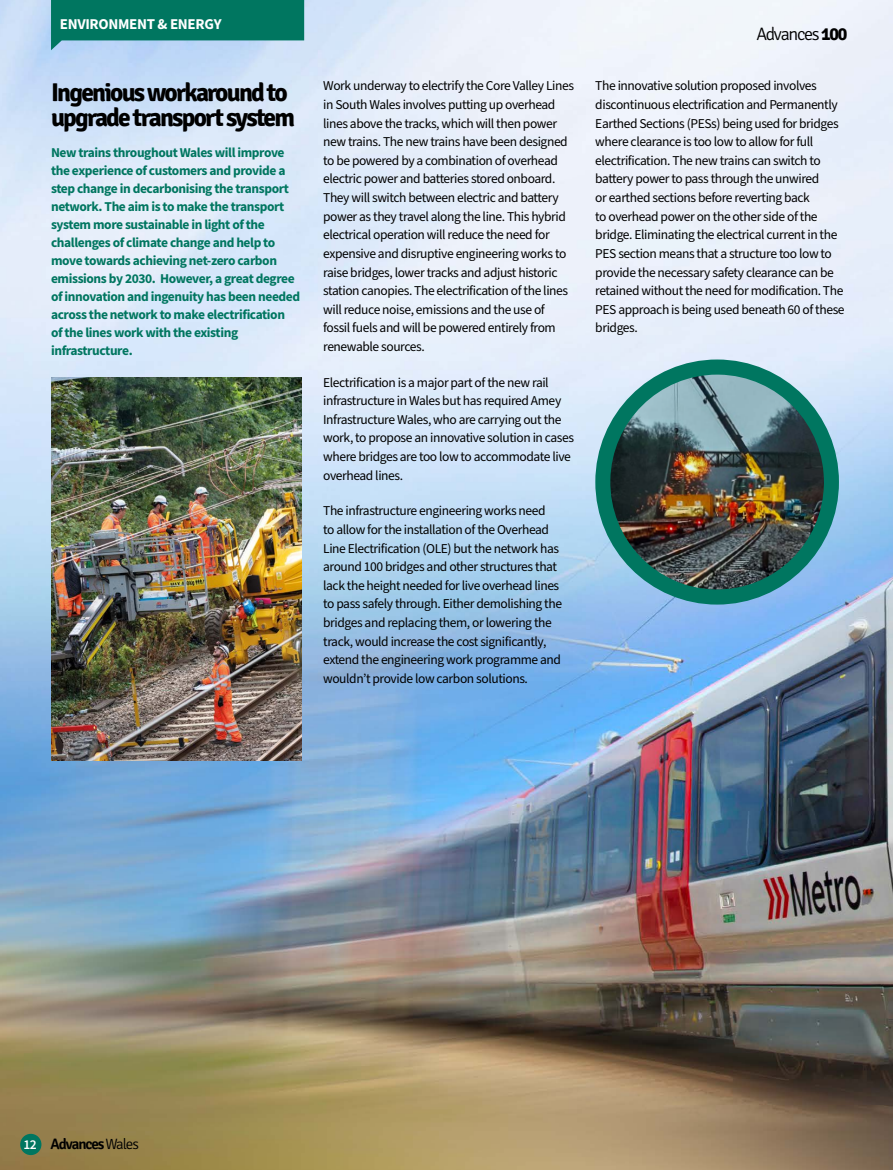
<style>
.page{position:relative;width:893px;height:1170px;background:#fff}
.page>*{position:absolute;margin:0;border:0;box-sizing:border-box;transform-origin:0 0}
.Article_Headers__H2{font:700 25.5px/25.5px "Signika";letter-spacing:-.07em;color:#000}
.t1{font:300 18px "Signika";letter-spacing:-.07em;color:#000}
.Page_Category_Left{font:700 15px "Source Sans Pro";letter-spacing:-.02em;color:#fff}
.Folios{font:600 15px "Signika";letter-spacing:-.07em;color:#000}
.Article_Text__P{font:13.5px/18.6px "Source Sans Pro";letter-spacing:-.03em;color:#000}
.Article_Text__P-2{font:700 13.5px/18px "Source Sans Pro";letter-spacing:-.03em;color:#007660}
.s1{font-weight:700}
.s2{font-family:"Source Sans Pro";font-size:13.5px;color:#fff}
.s3{font-weight:300}
</style>
<div class="page">
<img style="left:0;top:0;width:893px;height:1169px">
<div style="left:20px;top:1133px;width:21px;height:21px;background:#007660;border-radius:50%"></div>
<svg style="left:51px;top:0;width:253px;height:50px;background:#23887c"></svg>
<img style="left:51px;top:378px;width:251px;height:382px">
<div style="left:595px;top:359px;width:244px;height:245px;background:#007660;border-radius:50%"></div>
<img style="left:609px;top:374px;width:216px;height:216px">
<h1 class="Page_Category_Left" style="left:60px;top:14px;width:163px">ENVIRONMENT &amp; ENERGY</h1>
<h2 class="Article_Headers__H2" style="left:51px;top:80px;width:246px">Ingenious workaround to upgrade transport system</h2>
<p class="Article_Text__P-2" style="left:51px;top:143px;width:251px">New trains throughout Wales will improve the experience of customers and provide a step change in decarbonising the transport network. The aim is to make the transport system more sustainable in light of the challenges of climate change and help to move towards achieving net-zero carbon emissions by 2030. However, a great degree of innovation and ingenuity has been needed across the network to make electrification<br>of the lines work with the existing infrastructure.</p>
<p class="Article_Text__P" style="left:323px;top:77px;width:252px">Work underway to electrify the Core Valley Lines in South Wales involves putting up overhead lines above the tracks, which will then power new trains. The new trains have been designed to be powered by a combination of overhead electric power and batteries stored onboard.<br>They will switch between electric and battery power as they travel along the line. This hybrid electrical operation will reduce the need for expensive and disruptive engineering works to raise bridges, lower tracks and adjust historic station canopies. The electrification of the lines will reduce noise, emissions and the use of fossil fuels and will be powered entirely from renewable sources.</p>
<p class="Article_Text__P" style="left:323px;top:373px;width:252px">Electrification is a major part of the new rail infrastructure in Wales but has required Amey Infrastructure Wales, who are carrying out the work, to propose an innovative solution in cases where bridges are too low to accommodate live overhead lines.</p>
<p class="Article_Text__P" style="left:323px;top:502px;width:240px">The infrastructure engineering works need<br>to allow for the installation of the Overhead Line Electrification (OLE) but the network has around 100 bridges and other structures that lack the height needed for live overhead lines to pass safely through. Either demolishing the bridges and replacing them, or lowering the track, would increase the cost significantly, extend the engineering work programme and wouldn’t provide low carbon solutions.</p>
<h2 class="t1" style="left:756px;top:24px;width:92px">Advances <span class="s1">100</span></h2>
<p class="Article_Text__P" style="left:595px;top:77px;width:251px">The innovative solution proposed involves discontinuous electrification and Permanently Earthed Sections (PESs) being used for bridges where clearance is too low to allow for full electrification. The new trains can switch to battery power to pass through the unwired<br>or earthed sections before reverting back<br>to overhead power on the other side of the bridge. Eliminating the electrical current in the PES section means that a structure too low to provide the necessary safety clearance can be retained without the need for modification. The PES approach is being used beneath 60 of these bridges.</p>
<p class="Folios" style="left:24px;top:1135px;width:117px"><span class="s2">12</span> Advances <span class="s3">Wales</span></p>
</div>
